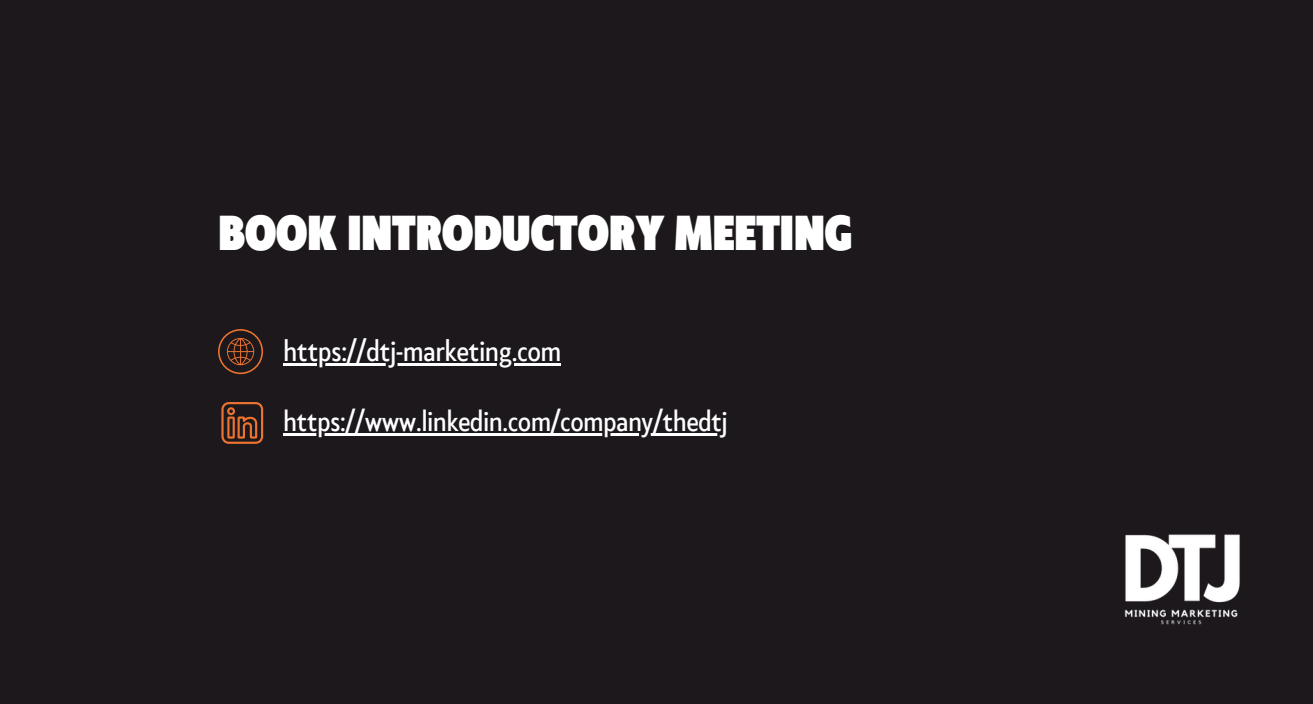
<style>
.page{position:relative;width:1313px;height:704px;background:#fff}
.page>*{position:absolute;margin:0;border:0;box-sizing:border-box;transform-origin:0 0}
.t1{font:900 46px "Klein Condensed";color:#fff}
.t2{font:28.25px "Klein Condensed";color:#fff}
.t3{font:27.75px "Klein Condensed";color:#fff}
</style>
<div class="page">
<div style="left:0;top:0;width:1312px;height:703px;background:#1c181c"></div>
<svg style="left:218px;top:329px;width:45px;height:45px"></svg>
<svg style="left:221px;top:402px;width:42px;height:41px"></svg>
<hr style="left:283px;top:432px;width:444px;height:3px;background:#fff">
<hr style="left:283px;top:363px;width:278px;height:2px;background:#fff">
<img style="left:1124px;top:534px;width:116px;height:91px">
<h1 class="t1" style="left:218px;top:209px;width:635px">BOOK INTRODUCTORY MEETING</h1>
<p class="t2" style="left:283px;top:336px;width:279px">https://dtj-marketing.com</p>
<p class="t3" style="left:283px;top:406px;width:445px">https://www.linkedin.com/company/thedtj</p>
</div>
